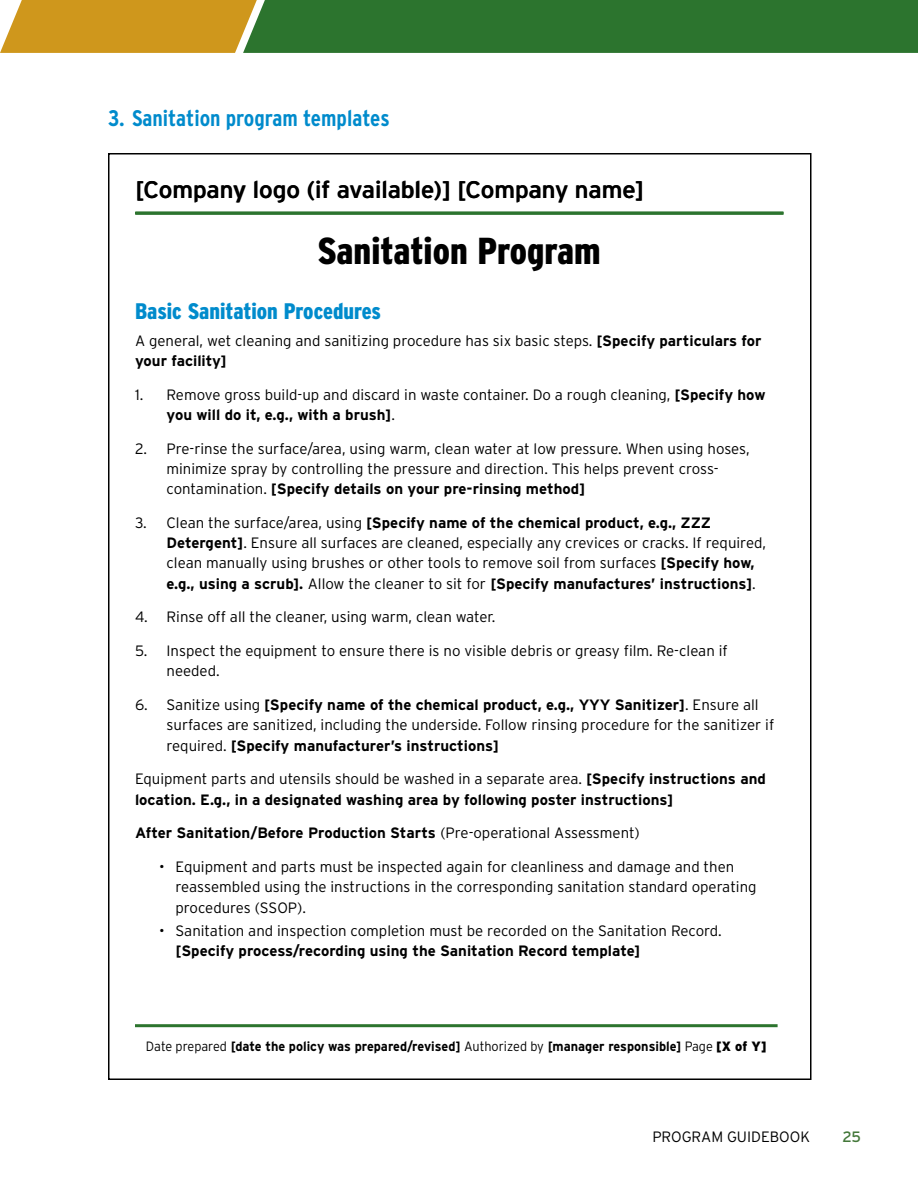
<style>
.page{position:relative;width:918px;height:1188px;background:#fff}
.page>*{position:absolute;margin:0;border:0;box-sizing:border-box;transform-origin:0 0}
.Templates_Headlines{font:900 37.5px "Interstate Condensed";color:#000}
.FORM_-_CO_NAME{font:24px "Interstate";color:#000}
.t1{font:700 22.5px "Interstate Condensed";color:#008bcc}
.Templates_Subheader{font:900 22.5px "Interstate Condensed";color:#008bcc}
.Text{font:300 15px/20.2px "Interstate";color:#000}
.Text-2{font:700 15px/20.2px "Interstate";color:#000}
.Headline{font:300 15px "Interstate";color:#000}
.Headline-2{font:15px "Interstate";color:#44783a}
.t2{font:700 13.5px "Interstate";color:#000;scale:.94 1}
.s1{font-weight:700}
.s2{font-weight:300}
.s3{font-weight:900}
</style>
<div class="page">
<hr style="left:136px;top:212px;width:648px;height:3px;background:#2c742e">
<hr style="left:135px;top:1024px;width:643px;height:3px;background:#2c742e">
<svg style="left:0;top:0;width:918px;height:53px;background:#5a802e"></svg>
<hr style="left:135px;top:212px;width:648px;height:3px;background:#2c742e">
<p class="t1" style="left:108px;top:106px;width:283px">3. Sanitation program templates</p>
<p class="FORM_-_CO_NAME" style="left:135px;top:176px;width:510px">[Company logo (if available)] [Company name]</p>
<p class="Templates_Headlines" style="left:317px;top:230px;width:285px">Sanitation Program</p>
<p class="Templates_Subheader" style="left:135px;top:298px;width:248px">Basic Sanitation Procedures</p>
<p class="Text" style="left:135px;top:330px;width:628px">A general, wet cleaning and sanitizing procedure has six basic steps. <span class="s1">[Specify particulars for your facility]</span></p>
<p class="Text" style="left:166px;top:384px;width:600px;text-indent:-32px">1. Remove gross build-up and discard in waste container. Do a rough cleaning, <span class="s1">[Specify how you will do it, e.g., with a brush]</span>.</p>
<p class="Text" style="left:166px;top:438px;width:585px;text-indent:-32px">2. Pre-rinse the surface/area, using warm, clean water at low pressure. When using hoses, minimize spray by controlling the pressure and direction. This helps prevent cross&shy;contamination. <span class="s1">[Specify details on your pre-rinsing method]</span></p>
<p class="Text" style="left:166px;top:512px;width:601px;text-indent:-32px">3. Clean the surface/area, using <span class="s1">[Specify name of the chemical product, e.g., ZZZ Detergent]</span>. Ensure all surfaces are cleaned, especially any crevices or cracks. If required, clean manually using brushes or other tools to remove soil from surfaces <span class="s1">[Specify how, e.g., using a scrub].</span> Allow the cleaner to sit for <span class="s1">[Specify manufactures’ instructions]</span>.</p>
<p class="Text" style="left:135px;top:607px;width:362px">4. Rinse off all the cleaner, using warm, clean water.</p>
<p class="Text" style="left:166px;top:641px;width:563px;text-indent:-32px">5. Inspect the equipment to ensure there is no visible debris or greasy film. Re-clean if needed.</p>
<p class="Text" style="left:166px;top:695px;width:609px;text-indent:-32px">6. Sanitize using <span class="s1">[Specify name of the chemical product, e.g., YYY Sanitizer]</span>. Ensure all surfaces are sanitized, including the underside. Follow rinsing procedure for the sanitizer if required. <span class="s1">[Specify manufacturer’s instructions]</span></p>
<p class="Text-2" style="left:135px;top:769px;width:632px"><span class="s2">Equipment parts and utensils should be washed in a separate area.</span> [Specify instructions and location. E.g., in a designated washing area by following poster instructions]</p>
<p class="Text-2" style="left:135px;top:823px;width:506px">After Sanitation/Before Production Starts <span class="s2">(Pre-operational Assessment)</span></p>
<p class="Text" style="left:176px;top:857px;width:583px;text-indent:-16px">• Equipment and parts must be inspected again for cleanliness and damage and then reassembled using the instructions in the corresponding sanitation standard operating procedures (SSOP).</p>
<p class="Text" style="left:176px;top:921px;width:548px;text-indent:-16px">• Sanitation and inspection completion must be recorded on the Sanitation Record. <span class="s1">[Specify process/recording using the Sanitation Record template]</span></p>
<p class="t2" style="left:146px;top:1039px;width:662px"><span class="s2">Date prepared</span> [date the policy was prepared/revised] <span class="s2">Authorized by</span> [manager responsible] <span class="s2">Page</span> <span class="s3">[X of Y]</span></p>
<p class="Headline" style="left:652px;top:1129px;width:159px">PROGRAM GUIDEBOOK</p>
<p class="Headline-2" style="left:842px;top:1129px;width:20px">25</p>
</div>
